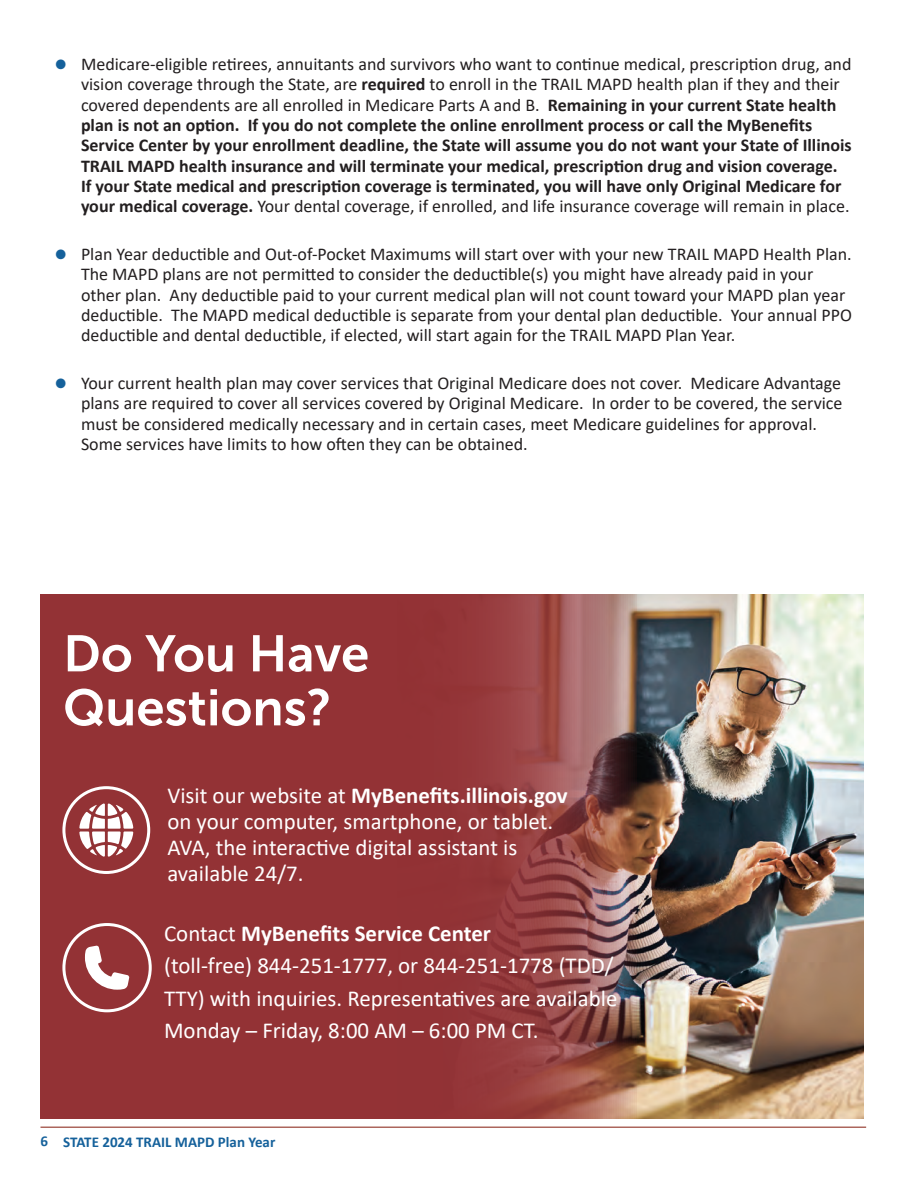
<style>
.page{position:relative;width:918px;height:1188px;background:#fff}
.page>*{position:absolute;margin:0;border:0;box-sizing:border-box;transform-origin:0 0}
.Header1_Red{font:51px/54px "Museo Sans 700";color:#fff}
.BodyText_12_13{font:22.95px/25.8px "Calibri";color:#fff}
.t1{font:18px/20.4px "Calibri";color:#231f20}
.t2{font:700 18px/20.4px "Calibri";color:#231f20}
.t3{font:700 15px "Calibri";color:#15619b}
.s1{font-size:27px;color:#15619b}
.s2{font-weight:400}
.s3{font-weight:700;font-size:27px;color:#15619b}
.s4{font-weight:700}
</style>
<div class="page">
<hr style="left:40px;top:1126px;width:826px;height:2px;background:#ac665d">
<img style="left:637px;top:594px;width:227px;height:525px">
<svg style="left:40px;top:594px;width:597px;height:525px;background:#943b3c"></svg>
<div style="left:62px;top:786px;width:88px;height:88px;border:3px solid #fff;border-radius:50%"></div>
<svg style="left:79px;top:803px;width:54px;height:54px"></svg>
<div style="left:62px;top:923px;width:90px;height:89px;border:3px solid #fff;border-radius:50%"></div>
<svg style="left:85px;top:945px;width:44px;height:45px"></svg>
<p class="t2" style="left:81px;top:53px;width:772px;text-indent:-27px"><span class="s1">•</span> <span class="s2">Medicare-eligible retirees, annuitants and survivors who want to continue medical, prescription drug, and vision coverage through the State, are</span> required <span class="s2">to enroll in the TRAIL MAPD health plan if they and their covered dependents are all enrolled in Medicare Parts A and B.</span> Remaining in your current State health plan is not an option. If you do not complete the online enrollment process or call the MyBenefits Service Center by your enrollment deadline, the State will assume you do not want your State of Illinois TRAIL MAPD health insurance and will terminate your medical, prescription drug and vision coverage.<br>If your State medical and prescription coverage is terminated, you will have only Original Medicare for your medical coverage. <span class="s2">Your dental coverage, if enrolled, and life insurance coverage will remain in place.</span></p>
<p class="t1" style="left:81px;top:243px;width:772px;text-indent:-27px"><span class="s3">•</span> Plan Year deductible and Out-of-Pocket Maximums will start over with your new TRAIL MAPD Health Plan.<br>The MAPD plans are not permitted to consider the deductible(s) you might have already paid in your other plan. Any deductible paid to your current medical plan will not count toward your MAPD plan year deductible. The MAPD medical deductible is separate from your dental plan deductible. Your annual PPO deductible and dental deductible, if elected, will start again for the TRAIL MAPD Plan Year.</p>
<p class="t1" style="left:81px;top:372px;width:763px;text-indent:-27px"><span class="s3">•</span> Your current health plan may cover services that Original Medicare does not cover. Medicare Advantage plans are required to cover all services covered by Original Medicare. In order to be covered, the service must be considered medically necessary and in certain cases, meet Medicare guidelines for approval.<br>Some services have limits to how often they can be obtained.</p>
<h2 class="Header1_Red" style="left:63px;top:627px;width:308px">Do You Have<br>Questions?</h2>
<p class="BodyText_12_13" style="left:167px;top:782px;width:402px">Visit our website at <span class="s4">MyBenefits.illinois.gov </span>on your computer, smartphone, or tablet.<br>AVA, the interactive digital assistant is available 24/7.</p>
<p class="BodyText_12_13" style="left:164px;top:917px;width:455px;line-height:32.4px">Contact <span class="s4">MyBenefits Service Center<br></span>(toll-free) 844-251-1777, or 844-251-1778 (TDD/ TTY) with inquiries. Representatives are available Monday – Friday, 8:00 AM – 6:00 PM CT.</p>
<p class="t3" style="left:40px;top:1131px;width:236px">6 STATE 2024 TRAIL MAPD Plan Year</p>
</div>
